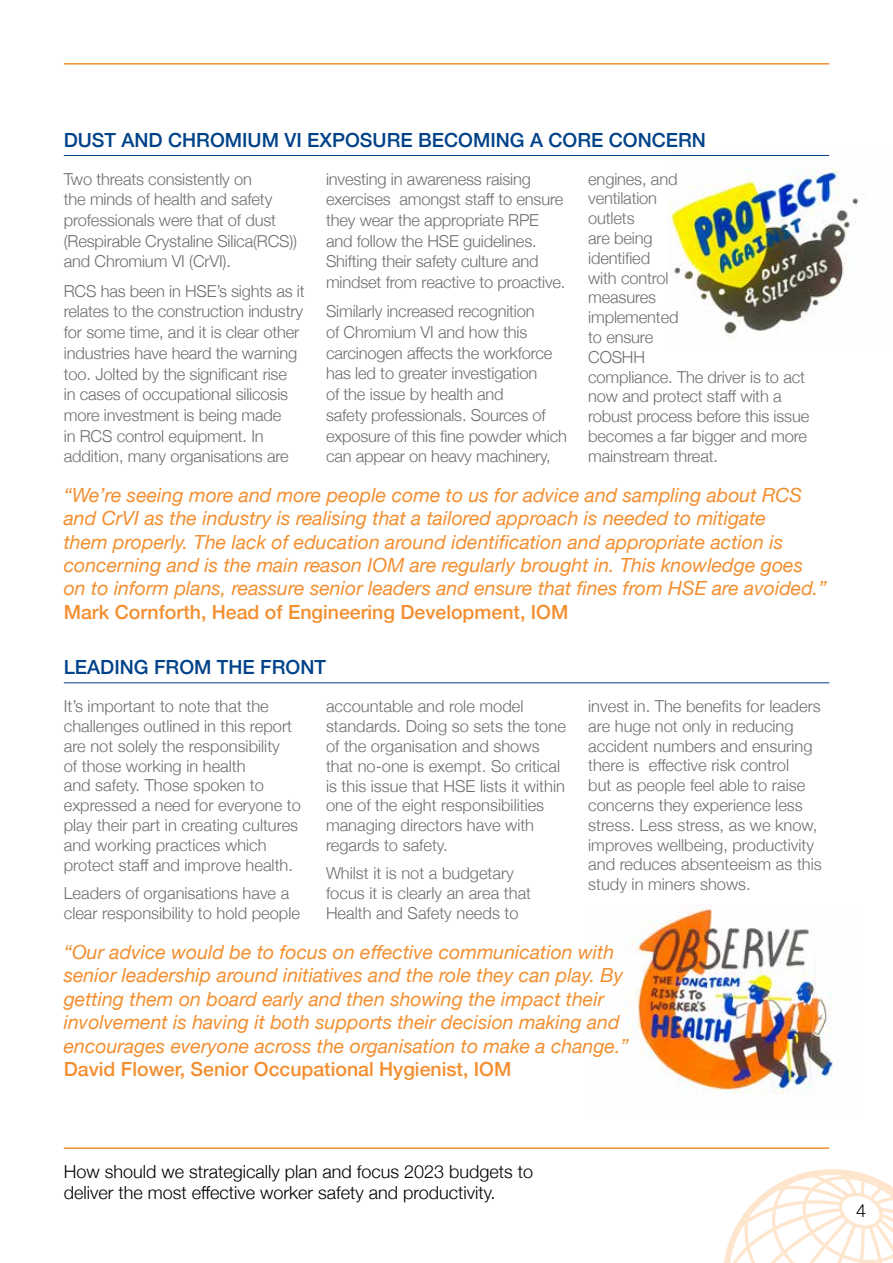
<style>
.page{position:relative;width:893px;height:1263px;background:#fff}
.page>*{position:absolute;margin:0;border:0;box-sizing:border-box;transform-origin:0 0}
.t1{font:italic 19.5px/23.4px "Helvetica Neue";color:#f38f30}
.t2{font:500 19.5px "Helvetica Neue";color:#f38f30}
.t3{font:500 19.5px "Helvetica Neue";color:#004289}
.t4{font:300 18px/21.6px "Helvetica Neue";color:#000}
.t5{font:300 16.5px/19.8px "Helvetica Neue";letter-spacing:-.01em;color:#706f6f}
</style>
<div class="page">
<hr style="left:64px;top:1147px;width:765px;height:2px;background:#f38f30">
<hr style="left:64px;top:63px;width:765px;height:2px;background:#f38f30">
<svg style="left:724px;top:1169px;width:169px;height:94px"></svg>
<img style="left:625px;top:907px;width:208px;height:187px">
<img style="left:670px;top:155px;width:193px;height:181px">
<hr style="left:64px;top:155px;width:765px;height:1px;background:#004289">
<hr style="left:64px;top:682px;width:765px;height:1px;background:#004289">
<p class="t3" style="left:64px;top:124px;width:644px">DUST AND CHROMIUM VI EXPOSURE BECOMING A CORE CONCERN</p>
<p class="t5" style="left:64px;top:167px;width:235px;line-height:20.7px">Two threats consistently on<br>the minds of health and safety professionals were that of dust (Respirable Crystaline Silica(RCS)) and Chromium VI (CrVI).</p>
<p class="t5" style="left:64px;top:279px;width:242px;line-height:20.7px">RCS has been in HSE’s sights as it relates to the construction industry for some time, and it is clear other industries have heard the warning too. Jolted by the significant rise<br>in cases of occupational silicosis more investment is being made<br>in RCS control equipment. In addition, many organisations are</p>
<p class="t5" style="left:588px;top:168px;width:223px">engines, and<br>ventilation<br>outlets<br>are being<br>identified<br>with control<br>measures<br>implemented<br>to ensure<br>COSHH<br>compliance. The driver is to act now and protect staff with a robust process before this issue becomes a far bigger and more mainstream threat.</p>
<p class="t5" style="left:326px;top:167px;width:241px;line-height:20.7px">investing in awareness raising exercises amongst staff to ensure they wear the appropriate RPE and follow the HSE guidelines.<br>Shifting their safety culture and mindset from reactive to proactive.</p>
<p class="t5" style="left:326px;top:300px;width:242px;line-height:20.7px">Similarly increased recognition<br>of Chromium VI and how this carcinogen affects the workforce has led to greater investigation<br>of the issue by health and<br>safety professionals. Sources of exposure of this fine powder which can appear on heavy machinery,</p>
<p class="t1" style="left:64px;top:484px;width:764px">“We’re seeing more and more people come to us for advice and sampling about RCS and CrVI as the industry is realising that a tailored approach is needed to mitigate<br>them properly. The lack of education around identification and appropriate action is concerning and is the main reason IOM are regularly brought in. This knowledge goes on to inform plans, reassure senior leaders and ensure that fines from HSE are avoided.”</p>
<p class="t2" style="left:64px;top:596px;width:506px">Mark Cornforth, Head of Engineering Development, IOM</p>
<p class="t3" style="left:64px;top:651px;width:264px">LEADING FROM THE FRONT</p>
<p class="t5" style="left:64px;top:695px;width:239px">It’s important to note that the challenges outlined in this report are not solely the responsibility<br>of those working in health<br>and safety. Those spoken to expressed a need for everyone to play their part in creating cultures and working practices which protect staff and improve health.</p>
<p class="t5" style="left:64px;top:882px;width:238px">Leaders of organisations have a clear responsibility to hold people</p>
<p class="t5" style="left:326px;top:695px;width:241px">accountable and role model standards. Doing so sets the tone of the organisation and shows that no-one is exempt. So critical is this issue that HSE lists it within one of the eight responsibilities managing directors have with regards to safety.</p>
<p class="t5" style="left:326px;top:862px;width:207px">Whilst it is not a budgetary focus it is clearly an area that<br>Health and Safety needs to</p>
<p class="t5" style="left:588px;top:695px;width:235px">invest in. The benefits for leaders are huge not only in reducing accident numbers and ensuring there is effective risk control<br>but as people feel able to raise concerns they experience less stress. Less stress, as we know, improves wellbeing, productivity and reduces absenteeism as this study in miners shows.</p>
<p class="t1" style="left:64px;top:941px;width:567px">“Our advice would be to focus on effective communication with senior leadership around initiatives and the role they can play. By getting them on board early and then showing the impact their involvement is having it both supports their decision making and encourages everyone across the organisation to make a change.”</p>
<p class="t2" style="left:64px;top:1053px;width:449px">David Flower, Senior Occupational Hygienist, IOM</p>
<p class="t4" style="left:64px;top:1159px;width:471px">How should we strategically plan and focus 2023 budgets to deliver the most effective worker safety and productivity.</p>
<p class="t4" style="left:856px;top:1198px;width:12px">4</p>
</div>
